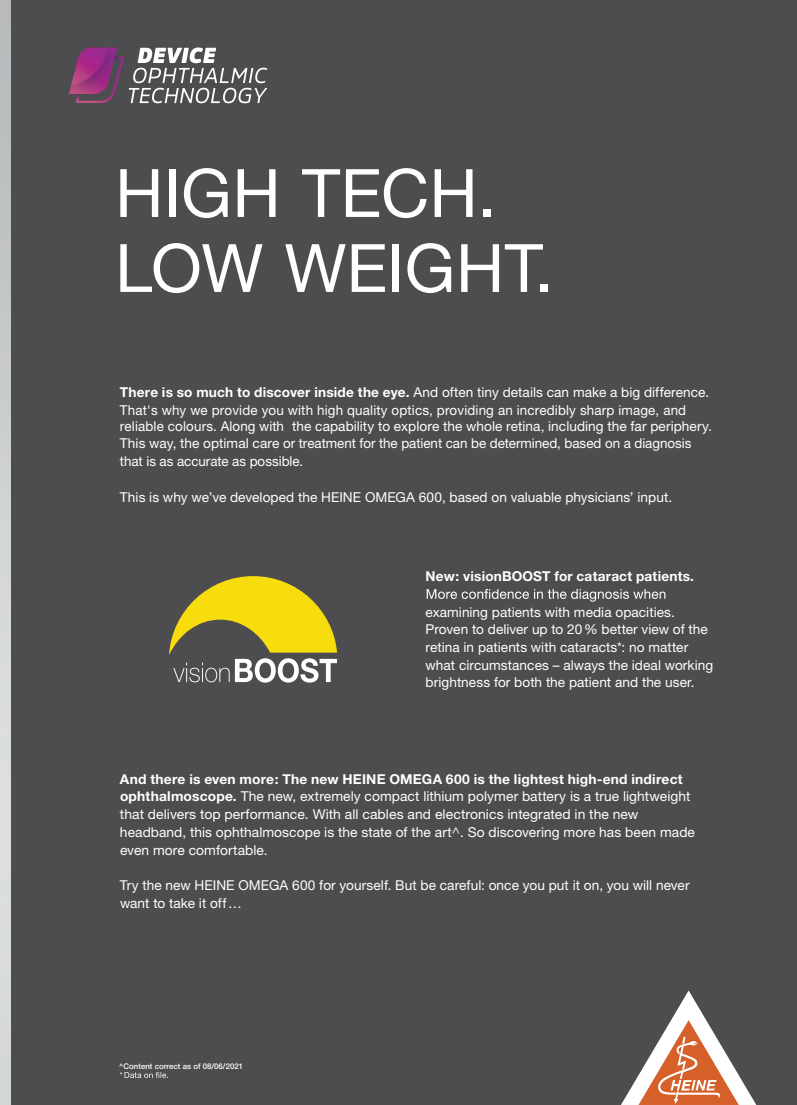
<style>
.page{position:relative;width:797px;height:1105px;background:#fff}
.page>*{position:absolute;margin:0;border:0;box-sizing:border-box;transform-origin:0 0}
.t1{font:66.88px/75px "Helvetica Neue LT Std";color:#fff}
.t2{font:13.62px/17.8px "Helvetica Neue LT Std";letter-spacing:.005em;color:#fff}
.t3{font:700 13.62px "Helvetica Neue LT Std";letter-spacing:.015em;color:#fff}
.t4{font:8.12px "Helvetica Neue LT Std";color:#fff}
.t5{font:500 7.88px "Helvetica Neue LT Std";color:#fffefe}
.s1{font-weight:700}
</style>
<div class="page">
<img style="left:0;top:0;width:12px;height:1105px">
<div style="left:12px;top:0;width:785px;height:1105px;background:#4d4d4f"></div>
<svg style="left:621px;top:990px;width:135px;height:115px"></svg>
<svg style="left:169px;top:576px;width:168px;height:107px"></svg>
<svg style="left:426px;top:589px;width:239px;height:13px"></svg>
<svg style="left:124px;top:1072px;width:44px;height:6px"></svg>
<img style="left:80px;top:94px;width:34px;height:9px">
<svg style="left:76px;top:94px;width:4px;height:9px"></svg>
<img style="left:69px;top:48px;width:45px;height:46px">
<img style="left:71px;top:48px;width:37px;height:37px">
<svg style="left:114px;top:47px;width:153px;height:56px"></svg>
<h1 class="t1" style="left:115px;top:155px;width:439px">HIGH TECH.<br>LOW WEIGHT.</h1>
<p class="t2" style="left:120px;top:383px;width:591px"><span class="s1">There is so much to discover inside the eye.</span> And often tiny details can make a big difference.<br>That's why we provide you with high quality optics, providing an incredibly sharp image, and</p>
<p class="t2" style="left:120px;top:417px;width:593px">reliable colours. Along with the capability to explore the whole retina, including the far periphery.</p>
<p class="t2" style="left:120px;top:452px;width:185px">that is as accurate as possible.</p>
<p class="t2" style="left:120px;top:434px;width:573px">This way, the optimal care or treatment for the patient can be determined, based on a diagnosis</p>
<p class="t2" style="left:120px;top:488px;width:553px">This is why we’ve developed the HEINE OMEGA 600, based on valuable physicians’ input.</p>
<p class="t3" style="left:425px;top:568px;width:270px">New: visionBOOST for cataract patients.</p>
<p class="t2" style="left:425px;top:603px;width:289px">examining patients with media opacities.<br>Proven to deliver up to 20% better view of the retina in patients with cataracts*: no matter what circumstances – always the ideal working brightness for both the patient and the user.</p>
<p class="t2" style="left:120px;top:770px;width:576px"><span class="s1">And there is even more: The new HEINE OMEGA 600 is the lightest high-end indirect ophthalmoscope.</span> The new, extremely compact lithium polymer battery is a true lightweight that delivers top performance. With all cables and electronics integrated in the new headband, this ophthalmoscope is the state of the art^. So discovering more has been made even more comfortable.</p>
<p class="t2" style="left:120px;top:876px;width:571px">Try the new HEINE OMEGA 600 for yourself. But be careful: once you put it on, you will never want to take it off…</p>
<p class="t5" style="left:119px;top:1061px;width:126px">^Content correct as of 08/06/2021</p>
<p class="t4" style="left:120px;top:1070px;width:4px">*</p>
</div>
